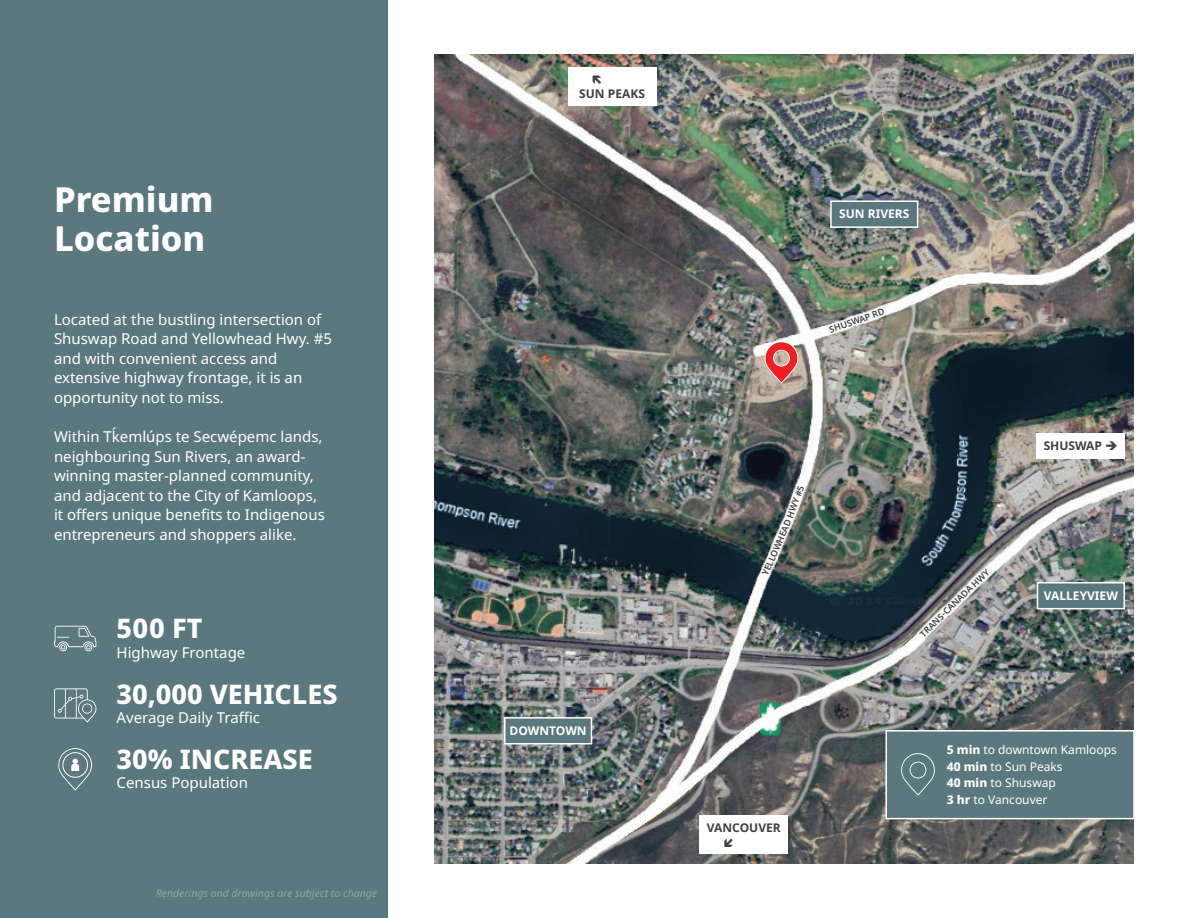
<style>
.page{position:relative;width:1188px;height:918px;background:#fff}
.page>*{position:absolute;margin:0;border:0;box-sizing:border-box;transform-origin:0 0}
.t1{font:800 34.5px/39px "Noto Sans";color:#fff}
.t2{font:800 27px "Noto Sans";color:#fff}
.t3{font:15px/19.5px "Noto Sans";color:#fff}
.t4{font:12px/16.5px "Noto Sans";color:#fff}
.t5{font:700 12px "Noto Sans";color:#fff}
.t6{font:700 12px "Noto Sans";color:#414141}
.t7{font:italic 10.5px "Noto Sans";color:#94a2a6}
.t8{font:600 9px "Noto Sans";color:#414141}
.s1{font-weight:800}
</style>
<div class="page">
<div style="left:0;top:0;width:387px;height:918px;background:#5a787d"></div>
<img style="left:435px;top:54px;width:699px;height:810px">
<svg style="left:54px;top:626px;width:42px;height:25px"></svg>
<svg style="left:54px;top:688px;width:42px;height:34px"></svg>
<svg style="left:58px;top:748px;width:34px;height:43px"></svg>
<svg style="left:765px;top:341px;width:33px;height:43px"></svg>
<div style="left:831px;top:201px;width:87px;height:26px;background:#5a787d"></div>
<div style="left:830px;top:201px;width:88px;height:27px;border:2px solid #fff"></div>
<div style="left:1038px;top:583px;width:86px;height:26px;background:#5a787d"></div>
<div style="left:1037px;top:582px;width:88px;height:27px;border:2px solid #fff"></div>
<div style="left:505px;top:718px;width:86px;height:26px;background:#5a787d"></div>
<div style="left:504px;top:717px;width:88px;height:27px;border:2px solid #fff"></div>
<div style="left:886px;top:731px;width:248px;height:88px;background:#5a787d"></div>
<div style="left:886px;top:730px;width:249px;height:89px;border:2px solid #fff"></div>
<div style="left:700px;top:816px;width:88px;height:38px;background:#fff"></div>
<div style="left:1037px;top:433px;width:88px;height:26px;background:#fff"></div>
<svg style="left:901px;top:753px;width:34px;height:43px"></svg>
<div style="left:568px;top:67px;width:88px;height:38px;background:#fff"></div>
<svg style="left:762px;top:569px;width:8px;height:7px"></svg>
<svg style="left:773px;top:485px;width:31px;height:66px"></svg>
<svg style="left:972px;top:569px;width:18px;height:18px"></svg>
<svg style="left:829px;top:308px;width:56px;height:25px"></svg>
<h1 class="t1" style="left:54px;top:180px;width:161px">Premium<br>Location</h1>
<p class="t3" style="left:54px;top:310px;width:279px">Located at the bustling intersection of Shuswap Road and Yellowhead Hwy. #5 and with convenient access and extensive highway frontage, it is an opportunity not to miss.</p>
<p class="t3" style="left:54px;top:427px;width:272px">Within Tḱemlúps te Secwépemc lands, neighbouring Sun Rivers, an award&shy;winning master-planned community, and adjacent to the City of Kamloops, it offers unique benefits to Indigenous entrepreneurs and shoppers alike.</p>
<h2 class="t2" style="left:117px;top:609px;width:88px">500 FT</h2>
<p class="t3" style="left:117px;top:643px;width:130px">Highway Frontage</p>
<h2 class="t2" style="left:117px;top:674px;width:222px">30,000 VEHICLES</h2>
<p class="t3" style="left:117px;top:708px;width:145px">Average Daily Traffic</p>
<h2 class="t2" style="left:117px;top:739px;width:198px">30% INCREASE</h2>
<p class="t3" style="left:117px;top:773px;width:133px">Census Population</p>
<p class="t7" style="left:156px;top:886px;width:223px">Renderings and drawings are subject to change</p>
<p class="t6" style="left:579px;top:85px;width:67px">SUN PEAKS</p>
<p class="t5" style="left:839px;top:206px;width:72px">SUN RIVERS</p>
<p class="t5" style="left:510px;top:722px;width:79px">DOWNTOWN</p>
<p class="t8" style="left:761px;top:567px;width:23px;rotate:-66deg">ELLO</p>
<p class="t6" style="left:707px;top:819px;width:75px">VANCOUVER</p>
<p class="t8" style="left:934px;top:614px;width:47px;rotate:-44deg">S-CANADA</p>
<p class="t8" style="left:917px;top:631px;width:26px;rotate:-45deg">TRAN</p>
<p class="t6" style="left:1044px;top:437px;width:76px">SHUSWAP ➔</p>
<p class="t5" style="left:1044px;top:587px;width:76px">VALLEYVIEW</p>
<p class="t4" style="left:947px;top:742px;width:172px"><span class="s1">5 min</span> to downtown Kamloops<br><span class="s1">40 min</span> to Sun Peaks<br><span class="s1">40 min</span> to Shuswap<br><span class="s1">3 hr</span> to Vancouver</p>
</div>
